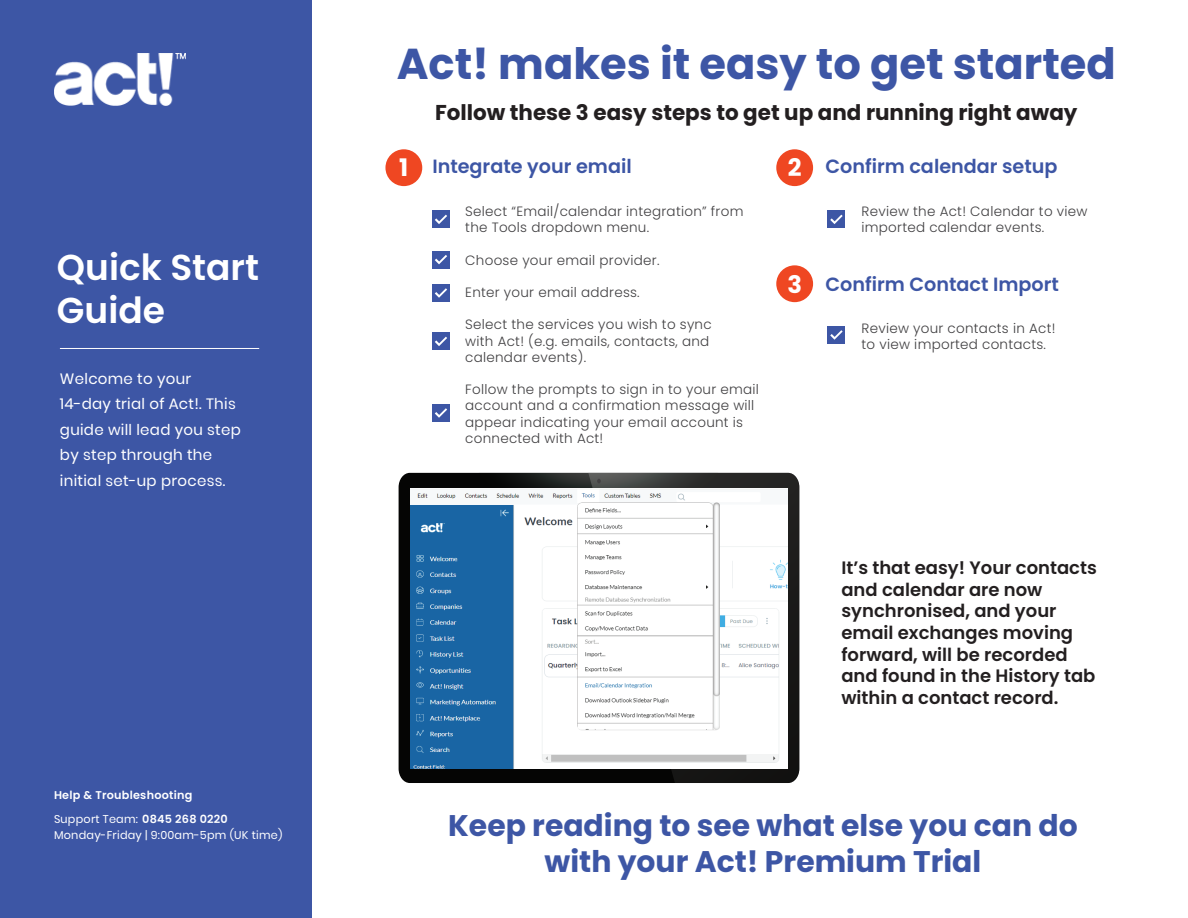
<style>
.page{position:relative;width:1188px;height:918px;background:#fff}
.page>*{position:absolute;margin:0;border:0;box-sizing:border-box;transform-origin:0 0}
.t1{font:700 43.2px "Poppins";color:#3d56a5}
.t2{font:600 36px/43.2px "Poppins";color:#fff}
.t3{font:700 29.85px/35.8px "Poppins";color:#3d56a5;text-align:center}
.t4{font:700 24.15px "Poppins";color:#fff}
.t5{font:700 21.45px "Poppins";color:#231f20}
.t6{font:600 19.2px "Poppins";color:#3d56a5}
.t7{font:600 18px/21.6px "Poppins";color:#231f20}
.t8{font:15px/25.5px "Poppins";letter-spacing:.02em;color:#fff}
.t9{font:300 13.5px/16.2px "Poppins";letter-spacing:.02em;color:#414042}
.t10{font:600 11.25px/23.2px "Poppins";letter-spacing:.02em;color:#fff}
.t11{font:11.25px "Poppins";letter-spacing:.02em;color:#fff}
.s1{font-weight:400}
.s2{font-weight:700;font-size:24.15px;color:#fff}
</style>
<div class="page">
<div style="left:0;top:0;width:311px;height:918px;background:#3d56a5"></div>
<hr style="left:60px;top:348px;width:199px;height:1px;background:#fff">
<div style="left:385px;top:149px;width:37px;height:37px;background:#ef4722;border-radius:50%"></div>
<div style="left:776px;top:149px;width:37px;height:37px;background:#ef4722;border-radius:50%"></div>
<div style="left:776px;top:265px;width:37px;height:37px;background:#ef4722;border-radius:50%"></div>
<div style="left:432px;top:211px;width:18px;height:17px;background:#3d56a5"></div>
<svg style="left:435px;top:215px;width:12px;height:9px"></svg>
<div style="left:432px;top:251px;width:18px;height:17px;background:#3d56a5"></div>
<svg style="left:435px;top:255px;width:12px;height:9px"></svg>
<div style="left:432px;top:284px;width:18px;height:18px;background:#3d56a5"></div>
<svg style="left:435px;top:288px;width:12px;height:10px"></svg>
<div style="left:432px;top:333px;width:18px;height:17px;background:#3d56a5"></div>
<svg style="left:435px;top:337px;width:12px;height:9px"></svg>
<div style="left:432px;top:404px;width:18px;height:18px;background:#3d56a5"></div>
<svg style="left:435px;top:408px;width:12px;height:10px"></svg>
<div style="left:828px;top:211px;width:17px;height:17px;background:#3d56a5"></div>
<svg style="left:830px;top:215px;width:13px;height:9px"></svg>
<div style="left:828px;top:326px;width:17px;height:18px;background:#3d56a5"></div>
<svg style="left:830px;top:330px;width:13px;height:10px"></svg>
<svg style="left:399px;top:473px;width:183px;height:310px;background:#0d1113"></svg>
<svg style="left:582px;top:473px;width:217px;height:310px;background:#282726"></svg>
<svg style="left:475px;top:473px;width:248px;height:16px;background:#393b3a"></svg>
<img style="left:411px;top:489px;width:376px;height:279px">
<img style="left:54px;top:54px;width:132px;height:51px">
<h2 class="t2" style="left:57px;top:246px;width:204px">Quick Start<br>Guide</h2>
<p class="t8" style="left:60px;top:366px;width:183px">Welcome to your<br>14-day trial of Act!. This guide will lead you step by step through the initial set-up process.</p>
<p class="t10" style="left:54px;top:784px;width:175px">Help &amp; Troubleshooting<br><span class="s1">Support Team:</span> 0845 268 0220</p>
<p class="t11" style="left:54px;top:829px;width:230px">Monday-Friday | 9:00am-5pm (UK time)</p>
<h1 class="t1" style="left:397px;top:39px;width:721px">Act! makes it easy to get started</h1>
<h3 class="t5" style="left:435px;top:100px;width:644px">Follow these 3 easy steps to get up and running right away</h3>
<h3 class="t6" style="left:399px;top:155px;width:234px"><span class="s2">1</span> Integrate your email</h3>
<h3 class="t4" style="left:788px;top:154px;width:15px">2</h3>
<p class="t9" style="left:465px;top:203px;width:280px">Select “Email/calendar integration” from the Tools dropdown menu.</p>
<p class="t9" style="left:465px;top:252px;width:196px">Choose your email provider.</p>
<p class="t9" style="left:465px;top:284px;width:176px">Enter your email address.</p>
<p class="t9" style="left:465px;top:317px;width:248px">Select the services you wish to sync with Act! (e.g. emails, contacts, and calendar events).</p>
<p class="t9" style="left:465px;top:381px;width:295px">Follow the prompts to sign in to your email account and a confirmation message will appear indicating your email account is connected with Act!</p>
<h3 class="t4" style="left:787px;top:270px;width:16px">3</h3>
<h3 class="t6" style="left:825px;top:155px;width:234px">Confirm calendar setup</h3>
<p class="t9" style="left:862px;top:203px;width:228px">Review the Act! Calendar to view imported calendar events.</p>
<h3 class="t6" style="left:825px;top:273px;width:235px">Confirm Contact Import</h3>
<p class="t9" style="left:862px;top:320px;width:196px">Review your contacts in Act! to view imported contacts.</p>
<h3 class="t7" style="left:841px;top:557px;width:257px">It’s that easy! Your contacts and calendar are now synchronised, and your email exchanges moving forward, will be recorded and found in the History tab within a contact record.</h3>
<h3 class="t3" style="left:448px;top:808px;width:631px">Keep reading to see what else you can do with your Act! Premium Trial</h3>
</div>
